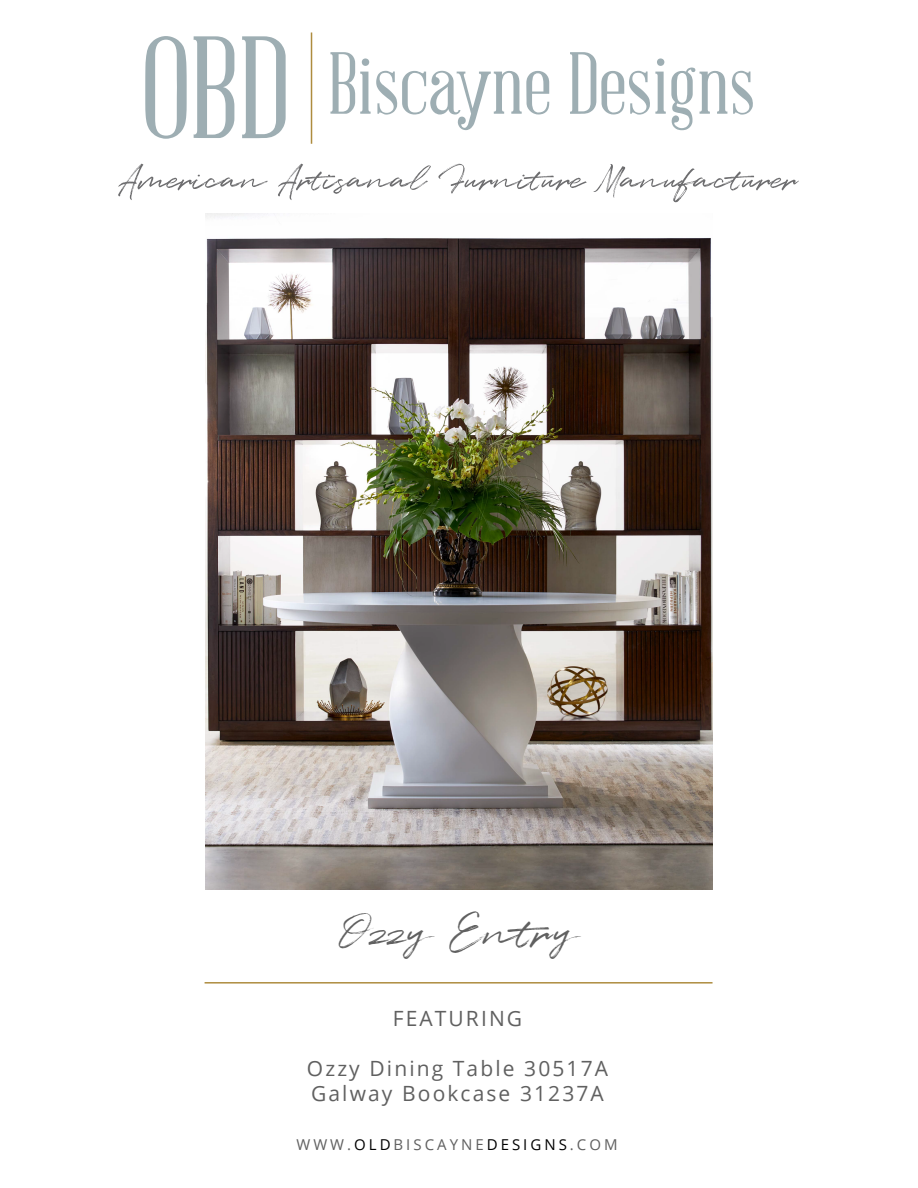
<style>
.page{position:relative;width:918px;height:1188px;background:#fff}
.page>*{position:absolute;margin:0;border:0;box-sizing:border-box;transform-origin:0 0}
.t1{font:47.25px "Quentin";color:#606060}
.t2{font:21px/25.2px "Open Sans";letter-spacing:.1em;color:#606060}
.t3{font:15px "Open Sans";letter-spacing:.2em;color:#606060}
.s1{color:#000}
</style>
<div class="page">
<img style="left:206px;top:214px;width:506px;height:675px">
<svg style="left:145px;top:36px;width:42px;height:103px"></svg>
<svg style="left:194px;top:36px;width:40px;height:102px"></svg>
<svg style="left:242px;top:36px;width:44px;height:102px"></svg>
<svg style="left:330px;top:52px;width:219px;height:78px"></svg>
<svg style="left:570px;top:52px;width:183px;height:78px"></svg>
<hr style="left:311px;top:32px;width:1px;height:112px;background:#ae8c3f">
<svg style="left:118px;top:163px;width:150px;height:37px"></svg>
<svg style="left:278px;top:163px;width:153px;height:37px"></svg>
<svg style="left:438px;top:164px;width:149px;height:30px"></svg>
<svg style="left:593px;top:164px;width:206px;height:38px"></svg>
<hr style="left:205px;top:982px;width:508px;height:2px;background:#ae8c3f">
<h1 class="t1" style="left:340px;top:901px;width:239px">Ozzy Entry</h1>
<p class="t2" style="left:393px;top:1005px;width:131px">FEATURING</p>
<p class="t2" style="left:307px;top:1055px;width:303px">Ozzy Dining Table 30517A<br>Galway Bookcase 31237A</p>
<p class="t3" style="left:297px;top:1134px;width:323px">WWW.<span class="s1">OLD</span>BISCAYNE<span class="s1">DESIGNS</span>.COM</p>
</div>
